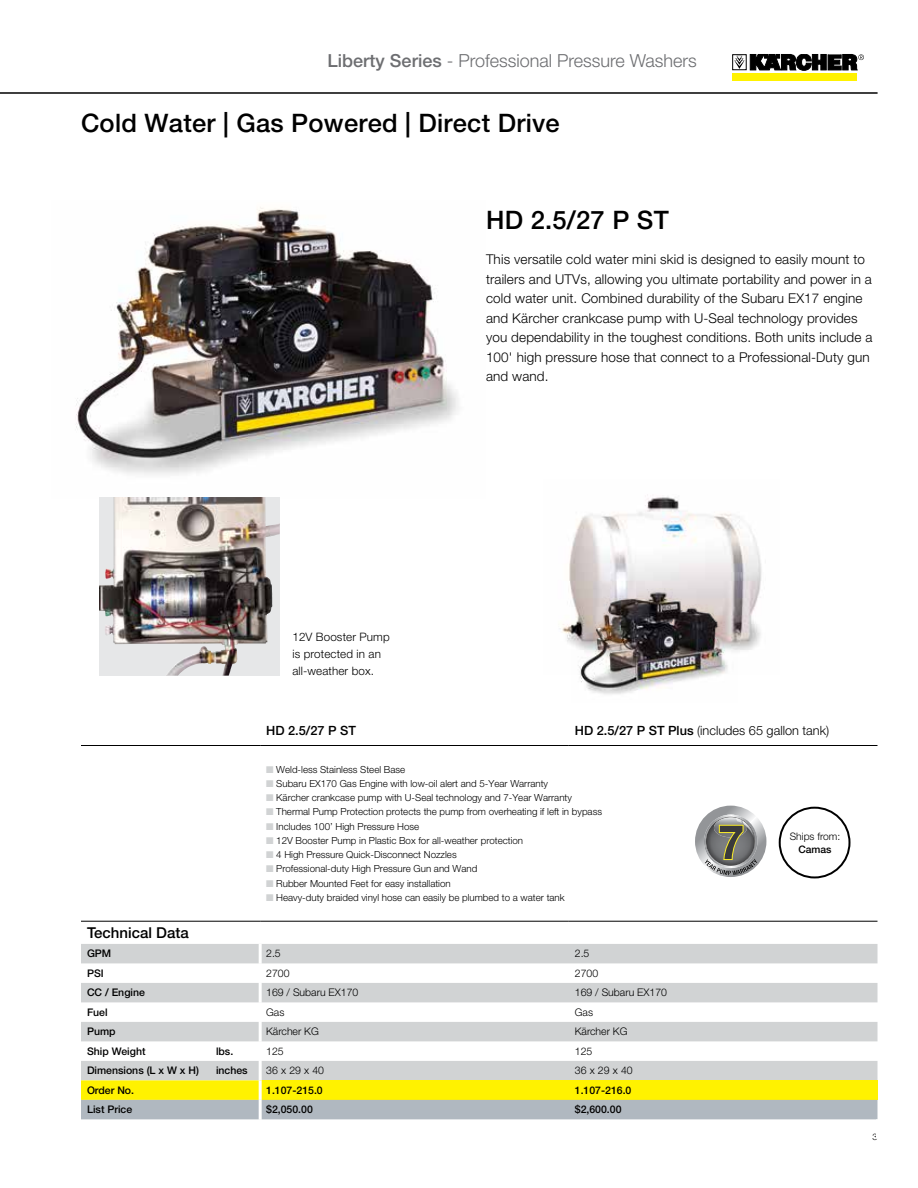
<style>
.page{position:relative;width:918px;height:1188px;background:#fff}
.page>*{position:absolute;margin:0;border:0;box-sizing:border-box;transform-origin:0 0}
.t1{font:500 25.5px "Helvetica Neue LT Pro";letter-spacing:.01em;color:#000}
.t2{font:300 18px "Helvetica Neue LT Pro";color:#6d6e71}
.t3{font:500 15px "Helvetica Neue LT Pro";color:#000}
.t4{font:300 13.5px/19.5px "Helvetica Neue LT Pro";letter-spacing:.01em;color:#000}
.t5{font:300 12.75px "Helvetica Neue LT Pro";color:#000}
.t6{font:500 12.75px "Helvetica Neue LT Pro";color:#000}
.t7{font:300 11.7px/17.2px "Helvetica Neue LT Pro";letter-spacing:.01em;color:#000}
.t8{font:500 10.5px "Helvetica Neue LT Pro";color:#000}
.t9{font:300 10.5px "Helvetica Neue LT Pro";color:#000}
.t10{font:300 10.35px "Helvetica Neue LT Pro";color:#000}
.t11{font:500 10.35px "Helvetica Neue LT Pro";color:#000}
.t12{font:300 9.75px "Helvetica Neue LT Pro";color:#000}
.t13{font:300 9px "Helvetica Neue LT Pro";color:#000}
.s1{font-weight:500}
.s2{color:#d1d3d4}
</style>
<div class="page">
<div style="left:732px;top:54px;width:14px;height:16px;border:1px solid #000"></div>
<div style="left:732px;top:74px;width:125px;height:7px;background:#fff200"></div>
<svg style="left:734px;top:54px;width:130px;height:20px"></svg>
<hr style="left:0;top:93px;width:878px;height:1px;background:#000">
<img style="left:76px;top:207px;width:383px;height:268px">
<img style="left:562px;top:516px;width:200px;height:135px">
<img style="left:564px;top:497px;width:172px;height:154px">
<img style="left:571px;top:589px;width:167px;height:105px">
<img style="left:597px;top:593px;width:60px;height:43px">
<svg style="left:81px;top:944px;width:797px;height:136px;fill:#d1d3d4"></svg>
<svg style="left:81px;top:1080px;width:797px;height:39px"></svg>
<hr style="left:81px;top:745px;width:129px;height:1px;background:#000">
<hr style="left:210px;top:745px;width:50px;height:1px;background:#000">
<hr style="left:260px;top:745px;width:309px;height:1px;background:#000">
<hr style="left:569px;top:745px;width:309px;height:1px;background:#000">
<hr style="left:81px;top:921px;width:129px;height:1px;background:#000">
<hr style="left:210px;top:921px;width:50px;height:1px;background:#000">
<hr style="left:260px;top:921px;width:309px;height:1px;background:#000">
<hr style="left:569px;top:921px;width:309px;height:1px;background:#000">
<hr style="left:259px;top:944px;width:3px;height:19px;background:#fff">
<hr style="left:259px;top:963px;width:3px;height:20px;background:#fff">
<hr style="left:259px;top:983px;width:3px;height:19px;background:#fff">
<hr style="left:259px;top:1002px;width:3px;height:20px;background:#fff">
<hr style="left:259px;top:1022px;width:3px;height:19px;background:#fff">
<hr style="left:259px;top:1041px;width:3px;height:20px;background:#fff">
<hr style="left:259px;top:1061px;width:3px;height:19px;background:#fff">
<hr style="left:259px;top:1080px;width:3px;height:20px;background:#fff">
<hr style="left:259px;top:1100px;width:3px;height:19px;background:#fff">
<svg style="left:695px;top:806px;width:71px;height:71px"></svg>
<div style="left:779px;top:807px;width:72px;height:71px;border:2px solid #000;border-radius:50%"></div>
<img style="left:99px;top:497px;width:181px;height:179px">
<img style="left:99px;top:497px;width:126px;height:155px">
<h2 class="t2" style="left:328px;top:49px;width:371px"><span class="s1">Liberty Series</span> - Professional Pressure Washers</h2>
<h1 class="t1" style="left:81px;top:108px;width:480px">Cold Water | Gas Powered | Direct Drive</h1>
<h1 class="t1" style="left:486px;top:204px;width:184px">HD 2.5/27 P ST</h1>
<p class="t4" style="left:486px;top:250px;width:388px">This versatile cold water mini skid is designed to easily mount to trailers and UTVs, allowing you ultimate portability and power in a cold water unit. Combined durability of the Subaru EX17 engine and Kärcher crankcase pump with U-Seal technology provides you dependability in the toughest conditions. Both units include a 100' high pressure hose that connect to a Professional-Duty gun and wand.</p>
<p class="t7" style="left:292px;top:628px;width:99px">12V Booster Pump is protected in an all-weather box.</p>
<h3 class="t6" style="left:266px;top:723px;width:91px">HD 2.5/27 P ST</h3>
<h3 class="t5" style="left:575px;top:723px;width:256px"><span class="s1">HD 2.5/27 P ST Plus</span> (includes 65 gallon tank)</h3>
<p class="t12" style="left:266px;top:763px;width:141px"><span class="s2">■</span> Weld-less Stainless Steel Base</p>
<p class="t12" style="left:266px;top:778px;width:283px"><span class="s2">■</span> Subaru EX170 Gas Engine with low-oil alert and 5-Year Warranty</p>
<p class="t12" style="left:266px;top:792px;width:307px"><span class="s2">■</span> Kärcher crankcase pump with U-Seal technology and 7-Year Warranty</p>
<p class="t12" style="left:266px;top:806px;width:337px"><span class="s2">■</span> Thermal Pump Protection protects the pump from overheating if left in bypass</p>
<p class="t12" style="left:266px;top:820px;width:155px"><span class="s2">■</span> Includes 100’ High Pressure Hose</p>
<p class="t12" style="left:266px;top:835px;width:259px"><span class="s2">■</span> 12V Booster Pump in Plastic Box for all-weather protection</p>
<p class="t12" style="left:266px;top:849px;width:192px"><span class="s2">■</span> 4 High Pressure Quick-Disconnect Nozzles</p>
<p class="t12" style="left:266px;top:863px;width:213px"><span class="s2">■</span> Professional-duty High Pressure Gun and Wand</p>
<p class="t12" style="left:266px;top:877px;width:186px"><span class="s2">■</span> Rubber Mounted Feet for easy installation</p>
<p class="t12" style="left:266px;top:892px;width:300px"><span class="s2">■</span> Heavy-duty braided vinyl hose can easily be plumbed to a water tank</p>
<p class="t10" style="left:790px;top:830px;width:52px">Ships from:</p>
<p class="t11" style="left:798px;top:843px;width:35px">Camas</p>
<h3 class="t3" style="left:87px;top:924px;width:103px">Technical Data</h3>
<p class="t8" style="left:87px;top:947px;width:26px">GPM</p>
<p class="t9" style="left:266px;top:947px;width:16px">2.5</p>
<p class="t9" style="left:575px;top:947px;width:16px">2.5</p>
<p class="t8" style="left:87px;top:967px;width:18px">PSI</p>
<p class="t9" style="left:266px;top:967px;width:25px">2700</p>
<p class="t9" style="left:575px;top:967px;width:25px">2700</p>
<p class="t8" style="left:87px;top:986px;width:59px">CC / Engine</p>
<p class="t9" style="left:266px;top:986px;width:94px">169 / Subaru EX170</p>
<p class="t9" style="left:575px;top:986px;width:94px">169 / Subaru EX170</p>
<p class="t8" style="left:87px;top:1006px;width:22px">Fuel</p>
<p class="t9" style="left:266px;top:1006px;width:20px">Gas</p>
<p class="t9" style="left:575px;top:1006px;width:20px">Gas</p>
<p class="t8" style="left:87px;top:1025px;width:30px">Pump</p>
<p class="t9" style="left:266px;top:1025px;width:54px">Kärcher KG</p>
<p class="t9" style="left:575px;top:1025px;width:54px">Kärcher KG</p>
<p class="t8" style="left:87px;top:1045px;width:60px">Ship Weight</p>
<p class="t8" style="left:216px;top:1045px;width:19px">lbs.</p>
<p class="t9" style="left:266px;top:1045px;width:19px">125</p>
<p class="t9" style="left:575px;top:1045px;width:19px">125</p>
<p class="t8" style="left:87px;top:1064px;width:114px">Dimensions (L x W x H)</p>
<p class="t8" style="left:216px;top:1064px;width:33px">inches</p>
<p class="t9" style="left:266px;top:1064px;width:59px">36 x 29 x 40</p>
<p class="t9" style="left:575px;top:1064px;width:59px">36 x 29 x 40</p>
<p class="t8" style="left:87px;top:1084px;width:49px">Order No.</p>
<p class="t8" style="left:266px;top:1084px;width:58px">1.107-215.0</p>
<p class="t8" style="left:575px;top:1084px;width:58px">1.107-216.0</p>
<p class="t8" style="left:87px;top:1103px;width:47px">List Price</p>
<p class="t8" style="left:266px;top:1103px;width:48px">$2,050.00</p>
<p class="t8" style="left:575px;top:1103px;width:48px">$2,600.00</p>
<p class="t13" style="left:872px;top:1132px;width:7px">3</p>
</div>
